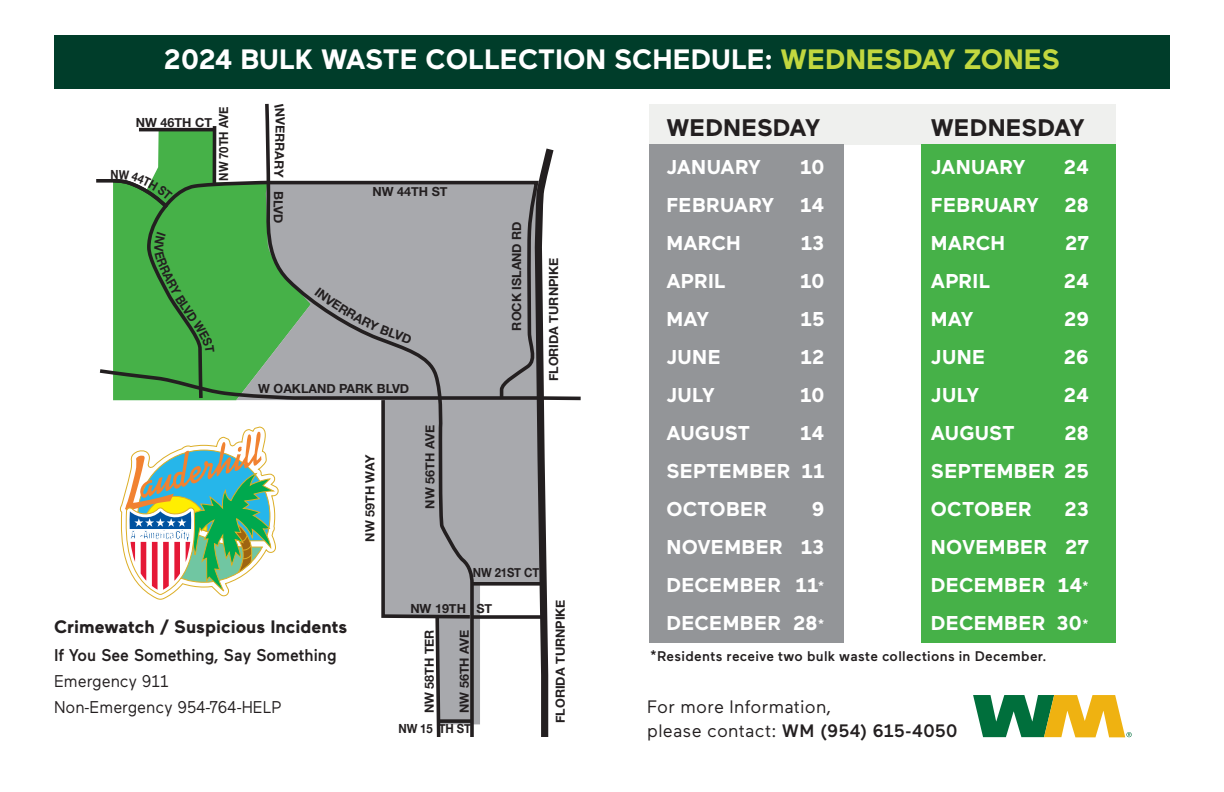
<style>
.page{position:relative;width:1224px;height:792px;background:#fff}
.page>*{position:absolute;margin:0;border:0;box-sizing:border-box;transform-origin:0 0}
.t1{font:700 28px "Maax";color:#fff}
.t2{font:700 24px "Maax";letter-spacing:.005em;color:#231f20}
.t3{font:700 20px/38px "Maax";letter-spacing:.01em;color:#fff;text-align:justify}
.t4{font:18px/24px "Maax";letter-spacing:.015em;color:#231f20}
.t5{font:700 18px "Maax";color:#231f20}
.t6{font:17px "Maax";color:#231f20;scale:.95 1}
.t7{font:500 17px "Maax";color:#231f20;scale:.95 1}
.t8{font:500 14px "Maax";letter-spacing:.025em;color:#231f20}
.t9{font:700 12.6px "Helvetica Neue";color:#231f20}
.t10{font:700 12.6px "Helvetica Neue";color:#231f20;scale:.9 1}
.t11{font:700 12.6px "Helvetica Neue";color:#231f20;scale:.87 1}
.s1{color:#c2d83f}
.s2{font-weight:500;font-size:14px}
.s3{font-weight:500}
</style>
<div class="page">
<div style="left:649px;top:104px;width:467px;height:41px;background:#eff0ee"></div>
<div style="left:54px;top:35px;width:1116px;height:54px;background:#003d2a"></div>
<div style="left:649px;top:145px;width:194px;height:498px;background:#939598"></div>
<div style="left:922px;top:145px;width:194px;height:498px;background:#46b148"></div>
<svg style="left:973px;top:695px;width:159px;height:42px"></svg>
<svg style="left:96px;top:103px;width:485px;height:634px"></svg>
<p class="t1" style="left:164px;top:41px;width:898px">2024 BULK WASTE COLLECTION SCHEDULE: <span class="s1">WEDNESDAY ZONES</span></p>
<p class="t10" style="left:214px;top:181px;width:83px;rotate:-90deg">NW 70TH AVE</p>
<p class="t9" style="left:290px;top:117px;width:10px;rotate:90deg">V</p>
<p class="t9" style="left:290px;top:134px;width:45px;rotate:92deg">RRARY</p>
<p class="t9" style="left:136px;top:113px;width:78px">NW 46TH CT</p>
<p class="t2" style="left:666px;top:112px;width:155px">WEDNESDAY</p>
<p class="t2" style="left:931px;top:112px;width:155px">WEDNESDAY</p>
<p class="t3" style="left:666px;top:147px;width:96px">JANUARY</p>
<p class="t3" style="left:800px;top:147px;width:26px">10</p>
<p class="t3" style="left:666px;top:185px;width:109px">FEBRUARY</p>
<p class="t3" style="left:800px;top:185px;width:26px">14</p>
<p class="t3" style="left:666px;top:223px;width:76px">MARCH</p>
<p class="t3" style="left:801px;top:223px;width:25px">13</p>
<p class="t3" style="left:666px;top:261px;width:61px">APRIL</p>
<p class="t3" style="left:800px;top:261px;width:26px">10</p>
<p class="t3" style="left:666px;top:299px;width:44px">MAY</p>
<p class="t3" style="left:801px;top:299px;width:25px">15</p>
<p class="t3" style="left:666px;top:337px;width:56px">JUNE</p>
<p class="t3" style="left:800px;top:337px;width:25px">12</p>
<p class="t3" style="left:666px;top:375px;width:50px">JULY</p>
<p class="t3" style="left:800px;top:375px;width:26px">10</p>
<p class="t3" style="left:666px;top:413px;width:85px">AUGUST</p>
<p class="t3" style="left:931px;top:147px;width:96px">JANUARY</p>
<p class="t3" style="left:1064px;top:147px;width:26px">24</p>
<p class="t3" style="left:931px;top:185px;width:109px">FEBRUARY</p>
<p class="t3" style="left:1064px;top:185px;width:26px">28</p>
<p class="t3" style="left:931px;top:223px;width:76px">MARCH</p>
<p class="t3" style="left:1065px;top:223px;width:25px">27</p>
<p class="t3" style="left:931px;top:261px;width:61px">APRIL</p>
<p class="t3" style="left:1064px;top:261px;width:26px">24</p>
<p class="t3" style="left:931px;top:299px;width:44px">MAY</p>
<p class="t3" style="left:1064px;top:299px;width:26px">29</p>
<p class="t3" style="left:931px;top:337px;width:56px">JUNE</p>
<p class="t3" style="left:1064px;top:337px;width:27px">26</p>
<p class="t3" style="left:931px;top:375px;width:50px">JULY</p>
<p class="t3" style="left:1064px;top:375px;width:26px">24</p>
<p class="t3" style="left:931px;top:413px;width:85px">AUGUST</p>
<p class="t11" style="left:110px;top:165px;width:11px">N</p>
<p class="t9" style="left:373px;top:182px;width:76px">NW 44TH ST</p>
<p class="t9" style="left:507px;top:331px;width:111px;rotate:-90deg">ROCK ISLAND RD</p>
<p class="t9" style="left:544px;top:381px;width:125px;rotate:-90deg">FLORIDA TURNPIKE</p>
<p class="t9" style="left:258px;top:379px;width:153px">W OAKLAND PARK BLVD</p>
<p class="t3" style="left:931px;top:413px;width:160px;text-indent:134px">28<br>SEPTEMBER 25<br>OCTOBER</p>
<p class="t9" style="left:420px;top:509px;width:85px;rotate:-90deg">NW 56TH AVE</p>
<p class="t3" style="left:666px;top:413px;width:160px;text-indent:134px">14<br>SEPTEMBER 11<br>OCTOBER</p>
<p class="t9" style="left:360px;top:542px;width:88px;rotate:-90deg">NW 59TH WAY</p>
<p class="t3" style="left:666px;top:489px;width:160px;text-indent:145px">9<br>NOVEMBER 13<br>DECEMBER 11<span class="s2">* </span>DECEMBER 28<span class="s2">*</span></p>
<p class="t3" style="left:931px;top:489px;width:160px;text-indent:134px">23<br>NOVEMBER 27<br>DECEMBER 14<span class="s2">*</span></p>
<p class="t10" style="left:473px;top:562px;width:75px">NW 21ST CT</p>
<p class="t9" style="left:551px;top:723px;width:125px;rotate:-90deg">FLORIDA TURNPIKE</p>
<p class="t9" style="left:410px;top:598px;width:83px">NW 19TH ST</p>
<p class="t5" style="left:54px;top:615px;width:295px">Crimewatch / Suspicious Incidents</p>
<p class="t3" style="left:931px;top:603px;width:160px">DECEMBER 30<span class="s2">*</span></p>
<p class="t7" style="left:54px;top:644px;width:299px">If You See Something, Say Something</p>
<p class="t8" style="left:650px;top:647px;width:398px">*Residents receive two bulk waste collections in December.</p>
<p class="t6" style="left:54px;top:670px;width:122px">Emergency 911</p>
<p class="t6" style="left:54px;top:696px;width:241px">Non-Emergency 954-764-HELP</p>
<p class="t4" style="left:647px;top:693px;width:312px">For more Information,<br>please contact: <span class="s3">WM (954) 615-4050</span></p>
<p class="t9" style="left:420px;top:713px;width:86px;rotate:-90deg">NW 58TH TER</p>
<p class="t9" style="left:454px;top:713px;width:85px;rotate:-90deg">NW 56TH AVE</p>
<p class="t10" style="left:398px;top:718px;width:82px">NW 15 TH ST</p>
</div>
